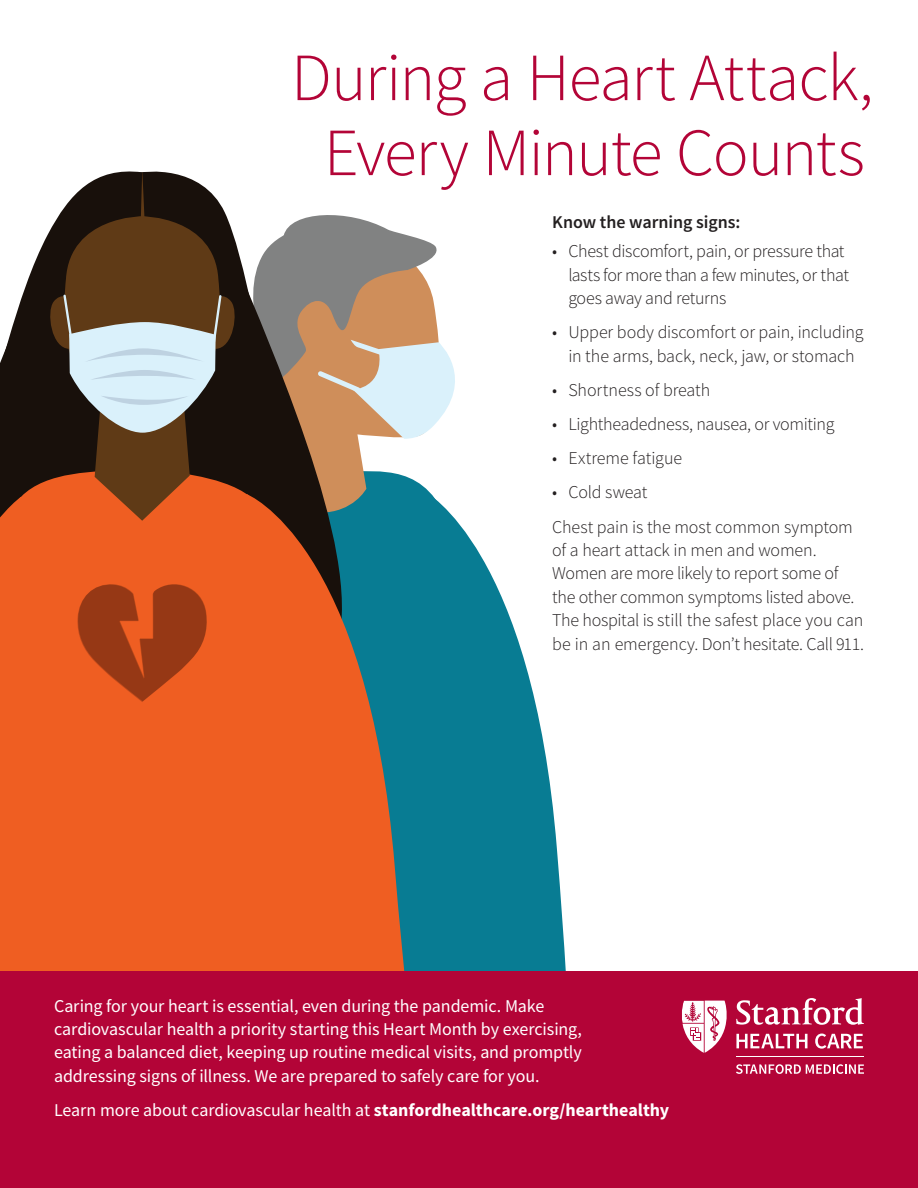
<style>
.page{position:relative;width:918px;height:1188px;background:#fff}
.page>*{position:absolute;margin:0;border:0;box-sizing:border-box;transform-origin:0 0}
.t1{font:300 67.5px/75px "Source Sans Pro";letter-spacing:-.02em;color:#b30437;text-align:center}
.body_-_text{font:300 18px/23.4px "Source Sans Pro";letter-spacing:-.015em;color:#231f20}
.body_-_text-2{font:18px/23.4px "Source Sans Pro";letter-spacing:-.005em;color:#fff}
.body_-_text-3{font:600 18px "Source Sans Pro";letter-spacing:-.005em;color:#231f20}
.s1{font-weight:700}
</style>
<div class="page">
<svg style="left:491px;top:574px;width:75px;height:397px;fill:#087c93"></svg>
<div style="left:0;top:971px;width:918px;height:217px;background:#b30437"></div>
<svg style="left:736px;top:1064px;width:128px;height:10px"></svg>
<hr style="left:736px;top:1056px;width:128px;height:1px;background:#fff">
<svg style="left:682px;top:998px;width:182px;height:55px"></svg>
<svg style="left:0;top:172px;width:491px;height:799px;background:#a8755a"></svg>
<p class="t1" style="left:291px;top:40px;width:584px">During a Heart Attack,<br>Every Minute Counts</p>
<p class="body_-_text-3" style="left:552px;top:211px;width:190px">Know the warning signs:</p>
<p class="body_-_text" style="left:568px;top:239px;width:282px;text-indent:-16px">• Chest discomfort, pain, or pressure that lasts for more than a few minutes, or that goes away and returns</p>
<p class="body_-_text" style="left:552px;top:320px;width:313px;text-align:center">• Upper body discomfort or pain, including in the arms, back, neck, jaw, or stomach</p>
<p class="body_-_text" style="left:552px;top:378px;width:160px">• Shortness of breath</p>
<p class="body_-_text" style="left:552px;top:412px;width:284px">• Lightheadedness, nausea, or vomiting</p>
<p class="body_-_text" style="left:552px;top:446px;width:131px">• Extreme fatigue</p>
<p class="body_-_text" style="left:552px;top:481px;width:97px">• Cold sweat</p>
<p class="body_-_text" style="left:552px;top:515px;width:313px">Chest pain is the most common symptom of a heart attack in men and women.<br>Women are more likely to report some of the other common symptoms listed above.<br>The hospital is still the safest place you can be in an emergency. Don’t hesitate. Call 911.</p>
<p class="body_-_text-2" style="left:54px;top:994px;width:529px">Caring for your heart is essential, even during the pandemic. Make cardiovascular health a priority starting this Heart Month by exercising, eating a balanced diet, keeping up routine medical visits, and promptly addressing signs of illness. We are prepared to safely care for you.</p>
<p class="body_-_text-2" style="left:54px;top:1098px;width:617px">Learn more about cardiovascular health at <span class="s1">stanfordhealthcare.org/hearthealthy</span></p>
</div>
